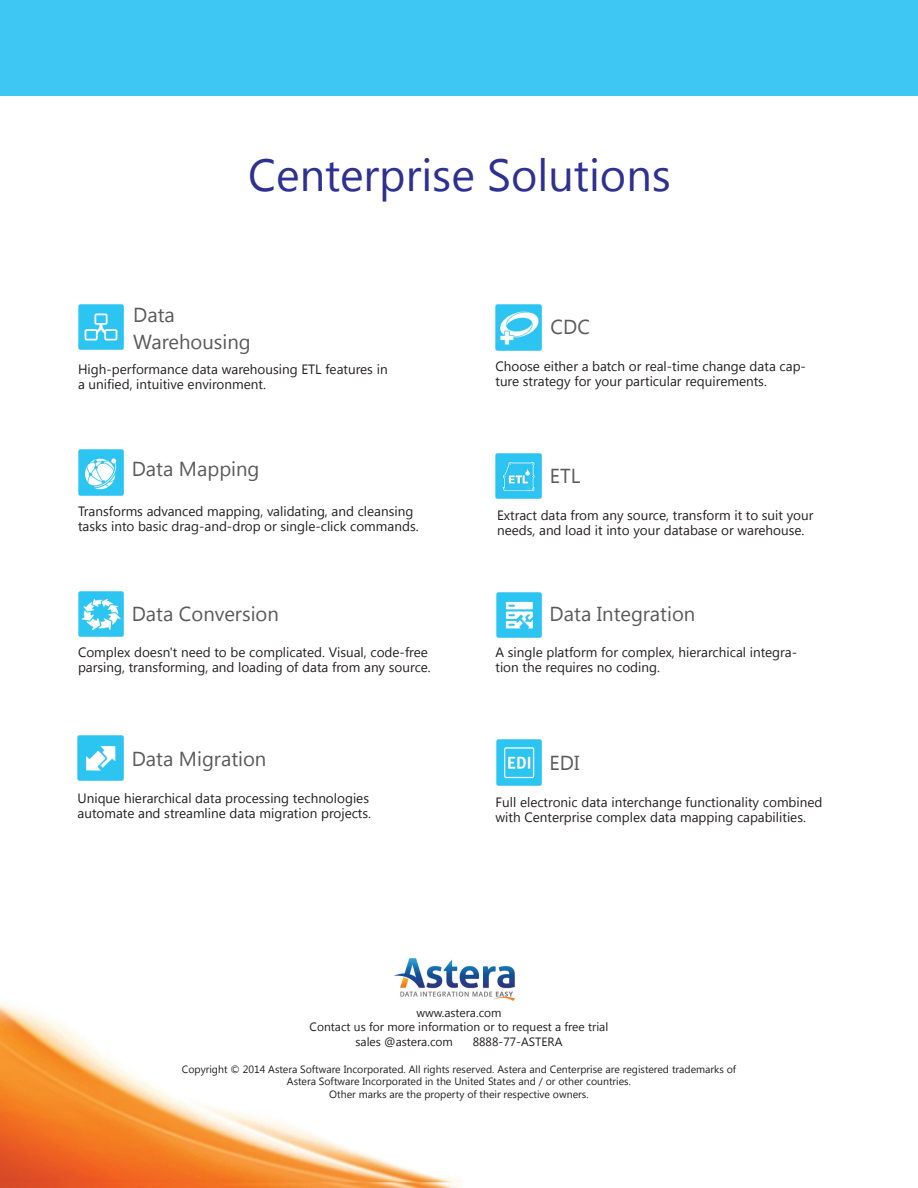
<style>
.page{position:relative;width:918px;height:1188px;background:#fff}
.page>*{position:absolute;margin:0;border:0;box-sizing:border-box;transform-origin:0 0}
.t1{font:45px "Segoe UI";color:#2e3092}
.Heading_2{font:20.25px "Segoe UI";color:#5a5a5d}
.Paragraph_Style_2{font:13.5px/15px "Segoe UI";color:#231f20}
.Paragraph_Style_1{font:13.5px/15px "Segoe UI";color:#231f20}
.t2{font:12px "Segoe UI";color:#231f20}
.t3{font:10.5px "Segoe UI";color:#231f20}
</style>
<div class="page">
<img style="left:0;top:1182px;width:462px;height:6px">
<img style="left:78px;top:304px;width:46px;height:46px">
<img style="left:496px;top:305px;width:45px;height:45px">
<img style="left:78px;top:450px;width:46px;height:45px">
<img style="left:496px;top:453px;width:45px;height:46px">
<img style="left:78px;top:592px;width:46px;height:45px">
<img style="left:496px;top:592px;width:46px;height:45px">
<img style="left:78px;top:736px;width:45px;height:45px">
<img style="left:496px;top:740px;width:46px;height:45px">
<img style="left:395px;top:958px;width:120px;height:42px">
<div style="left:0;top:0;width:918px;height:95px;background:#3fc7f4"></div>
<img style="left:0;top:1003px;width:462px;height:179px">
<p class="t1" style="left:248px;top:144px;width:424px">Centerprise Solutions</p>
<p class="Heading_2" style="left:133px;top:300px;width:43px">Data</p>
<p class="Heading_2" style="left:133px;top:327px;width:119px">Warehousing</p>
<p class="Paragraph_Style_2" style="left:78px;top:361px;width:311px">High-performance data warehousing ETL features in a unified, intuitive environment.</p>
<p class="Heading_2" style="left:132px;top:455px;width:129px">Data Mapping</p>
<p class="Paragraph_Style_1" style="left:78px;top:503px;width:342px">Transforms advanced mapping, validating, and cleansing tasks into basic drag-and-drop or single-click commands.</p>
<p class="Heading_2" style="left:132px;top:599px;width:149px">Data Conversion</p>
<p class="Paragraph_Style_2" style="left:78px;top:644px;width:354px">Complex doesn't need to be complicated. Visual, code-free parsing, transforming, and loading of data from any source.</p>
<p class="Heading_2" style="left:132px;top:745px;width:136px">Data Migration</p>
<p class="Paragraph_Style_2" style="left:78px;top:790px;width:295px">Unique hierarchical data processing technologies automate and streamline data migration projects.</p>
<p class="Heading_2" style="left:551px;top:313px;width:41px">CDC</p>
<p class="Paragraph_Style_2" style="left:495px;top:358px;width:312px">Choose either a batch or real-time change data cap&shy;ture strategy for your particular requirements.</p>
<p class="Heading_2" style="left:550px;top:462px;width:32px">ETL</p>
<p class="Paragraph_Style_2" style="left:497px;top:507px;width:318px">Extract data from any source, transform it to suit your needs, and load it into your database or warehouse.</p>
<p class="Heading_2" style="left:550px;top:600px;width:147px">Data Integration</p>
<p class="Paragraph_Style_2" style="left:495px;top:644px;width:303px">A single platform for complex, hierarchical integra&shy;tion the requires no coding.</p>
<p class="Heading_2" style="left:550px;top:748px;width:31px">EDI</p>
<p class="Paragraph_Style_2" style="left:496px;top:794px;width:328px">Full electronic data interchange functionality combined with Centerprise complex data mapping capabilities.</p>
<p class="t2" style="left:416px;top:1004px;width:87px">www.astera.com</p>
<p class="t2" style="left:310px;top:1019px;width:300px">Contact us for more information or to request a free trial</p>
<p class="t2" style="left:355px;top:1033px;width:99px">sales @astera.com</p>
<p class="t2" style="left:473px;top:1033px;width:91px">8888-77-ASTERA</p>
<p class="t3" style="left:182px;top:1062px;width:556px">Copyright © 2014 Astera Software Incorporated. All rights reserved. Astera and Centerprise are registered trademarks of</p>
<p class="t3" style="left:287px;top:1074px;width:346px">Astera Software Incorporated in the United States and / or other countries.</p>
<p class="t3" style="left:329px;top:1087px;width:261px">Other marks are the property of their respective owners.</p>
</div>
